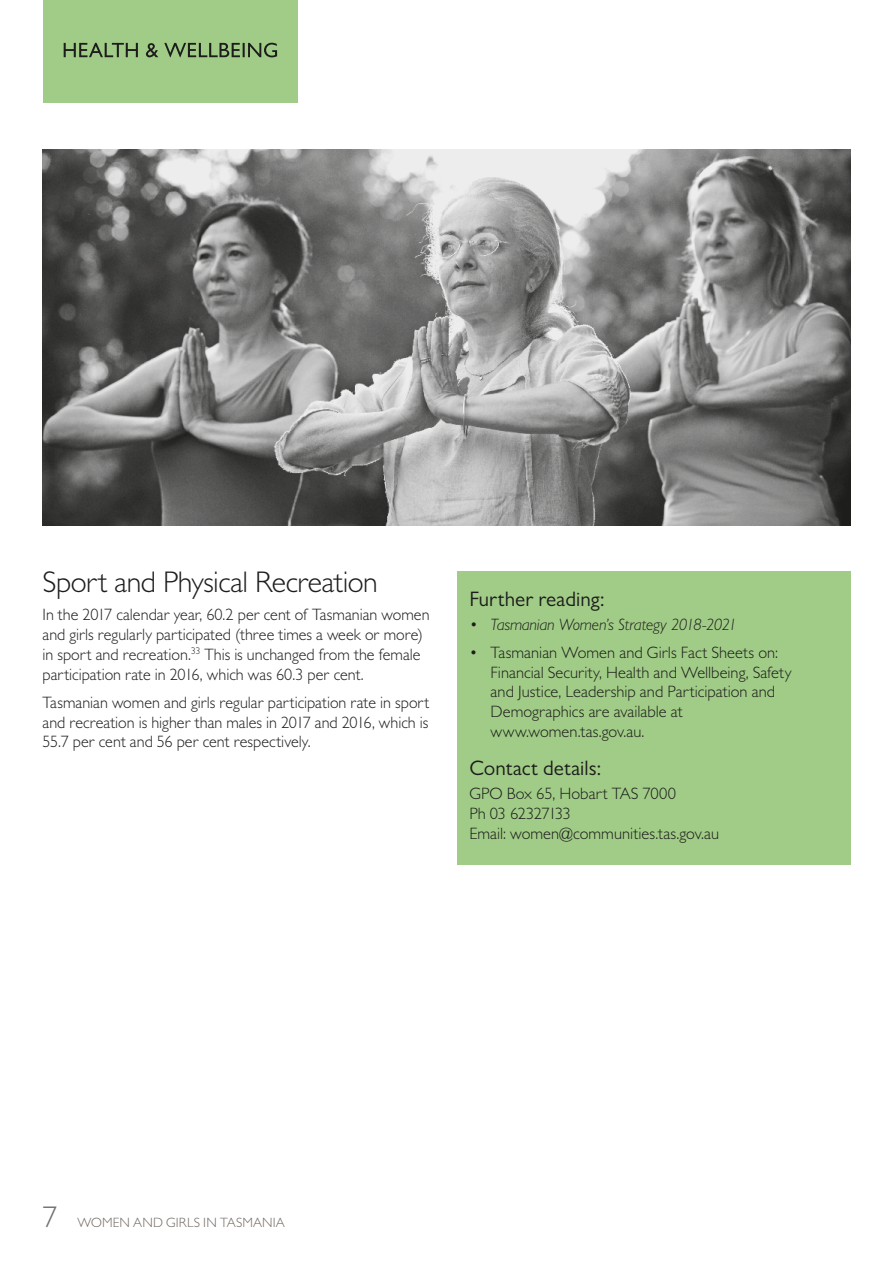
<style>
.page{position:relative;width:893px;height:1263px;background:#fff}
.page>*{position:absolute;margin:0;border:0;box-sizing:border-box;transform-origin:0 0}
.H2{font:300 30px "Gill Sans MT Pro";letter-spacing:-.015em;color:#1d1d1b}
.t1{font:300 30px "Gill Sans MT Pro";color:#706f6f}
.H3{font:21px "Gill Sans MT Pro";letter-spacing:.005em;color:#1d1d1b}
.body{font:300 16.5px/19.8px "Gill Sans MT Pro";color:#1d1d1b}
.t2{font:italic 300 16.5px "Gill Sans MT Pro";letter-spacing:-.015em;color:#1d1d1b}
.t3{font:300 13.5px "Gill Sans MT Pro";letter-spacing:.01em;color:#726961}
</style>
<div class="page">
<img style="left:43px;top:150px;width:807px;height:375px">
<div style="left:457px;top:571px;width:393px;height:294px;background:#a1cc87"></div>
<div style="left:43px;top:0;width:255px;height:103px;background:#a1cc87"></div>
<svg style="left:64px;top:43px;width:213px;height:14px"></svg>
<p class="H2" style="left:43px;top:564px;width:337px">Sport and Physical Recreation</p>
<p class="body" style="left:43px;top:604px;width:389px">In the 2017 calendar year, 60.2 per cent of Tasmanian women and girls regularly participated (three times a week or more) in sport and recreation.<sup>33</sup> This is unchanged from the female participation rate in 2016, which was 60.3 per cent.</p>
<p class="body" style="left:43px;top:692px;width:388px;text-align:justify">Tasmanian women and girls regular participation rate in sport and recreation is higher than males in 2017 and 2016, which is 55.7 per cent and 56 per cent respectively.</p>
<p class="H3" style="left:469px;top:586px;width:137px">Further reading:</p>
<p class="t2" style="left:469px;top:614px;width:269px">• Tasmanian Women’s Strategy 2018-2021</p>
<p class="body" style="left:491px;top:642px;width:302px;text-indent:-21px">• Tasmanian Women and Girls Fact Sheets on:<br>Financial Security, Health and Wellbeing, Safety and Justice, Leadership and Participation and Demographics are available at www.women.tas.gov.au.</p>
<p class="H3" style="left:469px;top:755px;width:134px">Contact details:</p>
<p class="body" style="left:469px;top:783px;width:251px">GPO Box 65, Hobart TAS 7000<br>Ph 03 62327133<br>Email: women@communities.tas.gov.au</p>
<h1 class="t1" style="left:43px;top:1198px;width:16px">7</h1>
<p class="t3" style="left:77px;top:1214px;width:209px">WOMEN AND GIRLS IN TASMANIA</p>
</div>
